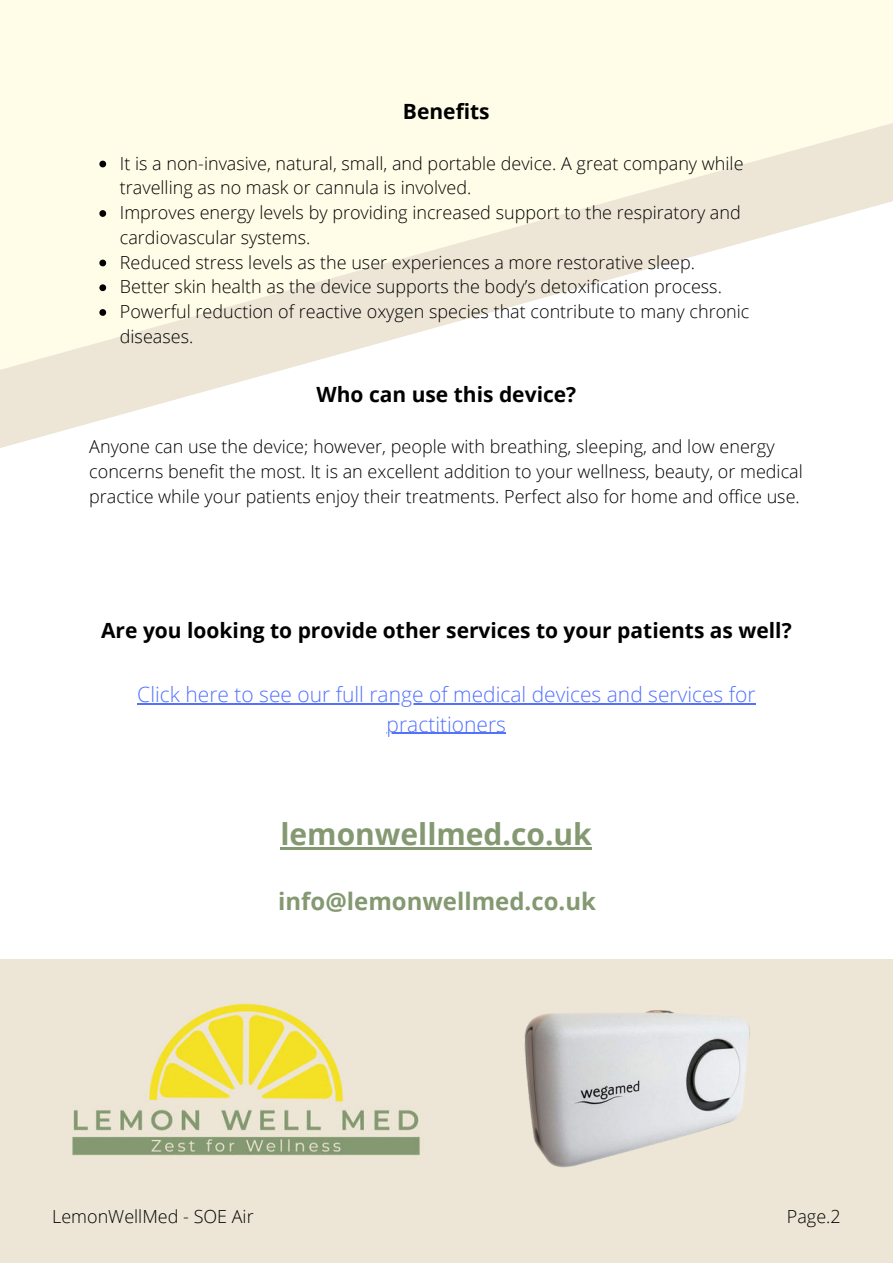
<style>
.page{position:relative;width:893px;height:1264px;background:#fff}
.page>*{position:absolute;margin:0;border:0;box-sizing:border-box;transform-origin:0 0}
.t1{font:700 30px "Open Sans";color:#849971}
.t2{font:700 24px "Open Sans";color:#849971}
.t3{font:700 21px "Open Sans";color:#000}
.t4{font:300 21px/29.2px "Open Sans";color:#5271ff;text-align:center}
.t5{font:300 18px/24.8px "Open Sans";color:#000}
</style>
<div class="page">
<div style="left:0;top:1170px;width:892px;height:92px;background:#ede6d6"></div>
<div style="left:0;top:0;width:892px;height:102px;background:#fffce7"></div>
<svg style="left:0;top:102px;width:892px;height:346px"></svg>
<div style="left:0;top:959px;width:892px;height:213px;background:#ede6d6"></div>
<img style="left:72px;top:1003px;width:349px;height:153px">
<img style="left:524px;top:1010px;width:226px;height:158px">
<hr style="left:280px;top:847px;width:311px;height:2px;background:#849971">
<hr style="left:137px;top:703px;width:618px;height:1px;background:#5271ff">
<hr style="left:386px;top:732px;width:120px;height:1px;background:#5271ff">
<svg style="left:99px;top:161px;width:7px;height:6px"></svg>
<svg style="left:99px;top:210px;width:7px;height:7px"></svg>
<svg style="left:99px;top:259px;width:7px;height:7px"></svg>
<svg style="left:99px;top:284px;width:7px;height:7px"></svg>
<svg style="left:99px;top:309px;width:7px;height:7px"></svg>
<p class="t3" style="left:403px;top:97px;width:88px">Benefits</p>
<p class="t5" style="left:120px;top:150px;width:631px">It is a non-invasive, natural, small, and portable device. A great company while travelling as no mask or cannula is involved.<br>Improves energy levels by providing increased support to the respiratory and cardiovascular systems.<br>Reduced stress levels as the user experiences a more restorative sleep.<br>Better skin health as the device supports the body’s detoxification process.<br>Powerful reduction of reactive oxygen species that contribute to many chronic diseases.</p>
<p class="t3" style="left:316px;top:380px;width:261px">Who can use this device?</p>
<p class="t5" style="left:89px;top:433px;width:715px">Anyone can use the device; however, people with breathing, sleeping, and low energy concerns benefit the most. It is an excellent addition to your wellness, beauty, or medical practice while your patients enjoy their treatments. Perfect also for home and office use.</p>
<p class="t3" style="left:101px;top:616px;width:692px">Are you looking to provide other services to your patients as well?</p>
<p class="t4" style="left:137px;top:679px;width:619px">Click here to see our full range of medical devices and services for practitioners</p>
<h1 class="t1" style="left:280px;top:813px;width:313px">lemonwellmed.co.uk</h1>
<h2 class="t2" style="left:278px;top:884px;width:319px">info@lemonwellmed.co.uk</h2>
<p class="t5" style="left:52px;top:1203px;width:203px">LemonWellMed - SOE Air</p>
<p class="t5" style="left:786px;top:1203px;width:55px">Page.2</p>
</div>
